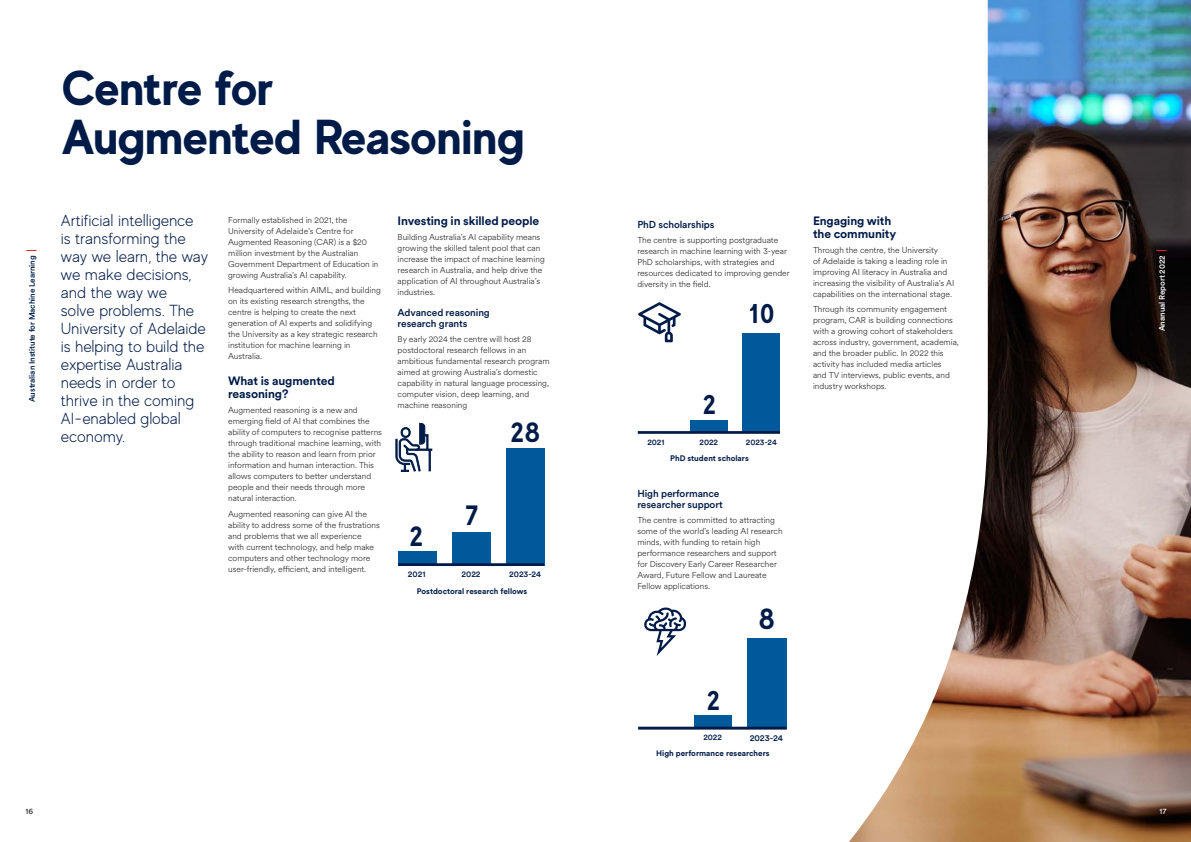
<style>
.page{position:relative;width:1191px;height:842px;background:#fff}
.page>*{position:absolute;margin:0;border:0;box-sizing:border-box;transform-origin:0 0}
.UoA_head_1{font:700 49px/49px "MADE Evolve Sans";color:#001b48}
.UoA_infographic_text{font:700 29.2px "MADE Evolve Sans";color:#001b48}
.UoA_infographic_text-2{font:700 27.9px "MADE Evolve Sans";color:#001b48}
.UoA_infographic_text-3{font:700 27.2px "MADE Evolve Sans";color:#001b48}
.UoA_body{font:300 16px/18px "MADE Evolve Sans";letter-spacing:-.01em;color:#001b48}
.UoA_head_2{font:700 12px/13px "Circular XX";letter-spacing:-.01em;color:#001b48}
.UoA_body-2{font:700 12px/13px "Circular XX";letter-spacing:-.01em;color:#001b48}
.UoA_head_3{font:500 10px/11px "Circular XX";letter-spacing:-.01em;color:#001b48}
.UoA_infographic_text-4{font:500 8.7px "Circular XX";letter-spacing:-.01em;color:#001b48}
.UoA_body-3{font:300 8.5px/11px "Circular XX";color:#231f20}
.UoA_infographic_text-5{font:500 8.4px "Circular XX";letter-spacing:-.01em;color:#001b48}
.UoA_infographic_text-6{font:500 8.2px "Circular XX";letter-spacing:-.01em;color:#001b48}
.UoA_enquiries{font:700 8px "Circular XX";color:#001b48}
.UoA_head_4{font:500 8px "Circular XX";letter-spacing:-.01em;color:#001b48}
.UoA_head_4-2{font:500 8px "Circular XX";letter-spacing:-.01em;color:#fff}
.UoA_footer{font:8px "Circular XX";color:#231f20}
.UoA_footer-2{font:8px "Circular XX";color:#fff}
</style>
<div class="page">
<img style="left:987px;top:0;width:204px;height:842px">
<svg style="left:398px;top:333px;width:589px;height:509px"></svg>
<div style="left:691px;top:420px;width:37px;height:12px;background:#00599b"></div>
<div style="left:743px;top:333px;width:37px;height:100px;background:#00599b"></div>
<hr style="left:638px;top:431px;width:142px;height:3px;background:#001b48">
<svg style="left:638px;top:302px;width:43px;height:40px"></svg>
<div style="left:398px;top:552px;width:38px;height:13px;background:#00599b"></div>
<div style="left:452px;top:532px;width:39px;height:33px;background:#00599b"></div>
<div style="left:506px;top:448px;width:38px;height:117px;background:#00599b"></div>
<hr style="left:398px;top:563px;width:146px;height:3px;background:#001b48">
<svg style="left:395px;top:423px;width:37px;height:49px"></svg>
<div style="left:694px;top:715px;width:38px;height:13px;background:#00599b"></div>
<div style="left:747px;top:639px;width:40px;height:90px;background:#00599b"></div>
<hr style="left:638px;top:727px;width:148px;height:3px;background:#001b48">
<svg style="left:644px;top:607px;width:42px;height:49px"></svg>
<p class="UoA_head_1" style="left:62px;top:62px;width:464px">Centre for<br>Augmented Reasoning</p>
<p class="UoA_body" style="left:61px;top:211px;width:149px">Artificial intelligence<br>is transforming the way we learn, the way we make decisions, and the way we<br>solve problems. The<br>University of Adelaide is helping to build the expertise Australia needs in order to thrive in the coming<br>AI-enabled global economy.</p>
<p class="UoA_body-3" style="left:228px;top:214px;width:152px">Formally established in 2021, the University of Adelaide’s Centre for Augmented Reasoning (CAR) is a $20 million investment by the Australian Government Department of Education in growing Australia’s AI capability.</p>
<p class="UoA_head_2" style="left:398px;top:213px;width:143px">Investing in skilled people</p>
<p class="UoA_body-3" style="left:398px;top:231px;width:149px">Building Australia’s AI capability means growing the skilled talent pool that can increase the impact of machine learning research in Australia, and help drive the application of AI throughout Australia’s industries.</p>
<p class="UoA_head_3" style="left:398px;top:306px;width:94px">Advanced reasoning research grants</p>
<p class="UoA_body-3" style="left:398px;top:333px;width:153px">By early 2024 the centre will host 28 postdoctoral research fellows in an ambitious fundamental research program aimed at growing Australia’s domestic capability in natural language processing, computer vision, deep learning, and machine reasoning</p>
<p class="UoA_body-2" style="left:813px;top:213px;width:85px">Engaging with the community</p>
<p class="UoA_body-3" style="left:813px;top:244px;width:143px">Through the centre, the University<br>of Adelaide is taking a leading role in improving AI literacy in Australia and increasing the visibility of Australia’s AI capabilities on the international stage.</p>
<p class="UoA_body-3" style="left:813px;top:303px;width:147px">Through its community engagement program, CAR is building connections with a growing cohort of stakeholders across industry, government, academia, and the broader public. In 2022 this activity has included media articles<br>and TV interviews, public events, and industry workshops.</p>
<p class="UoA_head_3" style="left:637px;top:218px;width:79px">PhD scholarships</p>
<p class="UoA_body-3" style="left:637px;top:234px;width:154px">The centre is supporting postgraduate research in machine learning with 3-year PhD scholarships, with strategies and resources dedicated to improving gender diversity in the field.</p>
<p class="UoA_head_4" style="left:27px;top:402px;width:148px;rotate:-90deg">Australian Institute for Machine Learning</p>
<p class="UoA_head_4-2" style="left:1156px;top:331px;width:77px;rotate:-90deg">Ananual Report 2022</p>
<p class="UoA_body-3" style="left:228px;top:284px;width:154px">Headquartered within AIML, and building on its existing research strengths, the centre is helping to create the next generation of AI experts and solidifying the University as a key strategic research institution for machine learning in Australia.</p>
<p class="UoA_head_2" style="left:228px;top:374px;width:108px">What is augmented reasoning?</p>
<p class="UoA_body-3" style="left:228px;top:404px;width:155px">Augmented reasoning is a new and emerging field of AI that combines the ability of computers to recognise patterns through traditional machine learning, with the ability to reason and learn from prior information and human interaction. This allows computers to better understand people and their needs through more natural interaction.</p>
<p class="UoA_body-3" style="left:228px;top:508px;width:153px">Augmented reasoning can give AI the ability to address some of the frustrations and problems that we all experience<br>with current technology, and help make computers and other technology more user-friendly, efficient, and intelligent.</p>
<p class="UoA_infographic_text-3" style="left:749px;top:296px;width:27px">10</p>
<p class="UoA_infographic_text-3" style="left:703px;top:387px;width:15px">2</p>
<p class="UoA_infographic_text-2" style="left:510px;top:414px;width:32px">28</p>
<p class="UoA_infographic_text-6" style="left:647px;top:436px;width:18px">2021</p>
<p class="UoA_infographic_text-6" style="left:746px;top:436px;width:33px">2023-24</p>
<p class="UoA_infographic_text-6" style="left:699px;top:436px;width:20px">2022</p>
<p class="UoA_enquiries" style="left:670px;top:453px;width:80px">PhD student scholars</p>
<p class="UoA_head_3" style="left:637px;top:487px;width:87px">High performance researcher support</p>
<p class="UoA_body-3" style="left:637px;top:514px;width:147px">The centre is committed to attracting some of the world’s leading AI research minds, with funding to retain high performance researchers and support for Discovery Early Career Researcher Award, Future Fellow and Laureate Fellow applications.</p>
<p class="UoA_infographic_text-2" style="left:465px;top:498px;width:15px">7</p>
<p class="UoA_infographic_text-2" style="left:409px;top:518px;width:16px">2</p>
<p class="UoA_infographic_text-5" style="left:408px;top:568px;width:19px">2021</p>
<p class="UoA_infographic_text-5" style="left:461px;top:568px;width:21px">2022</p>
<p class="UoA_infographic_text-5" style="left:509px;top:568px;width:33px">2023-24</p>
<p class="UoA_enquiries" style="left:417px;top:585px;width:112px">Postdoctoral research fellows</p>
<p class="UoA_infographic_text-3" style="left:706px;top:683px;width:15px">2</p>
<p class="UoA_infographic_text-6" style="left:703px;top:732px;width:20px">2022</p>
<p class="UoA_infographic_text" style="left:758px;top:601px;width:18px">8</p>
<p class="UoA_infographic_text-4" style="left:749px;top:732px;width:35px">2023-24</p>
<p class="UoA_footer" style="left:26px;top:806px;width:9px">16</p>
<p class="UoA_enquiries" style="left:656px;top:748px;width:115px">High performance researchers</p>
<p class="UoA_footer-2" style="left:1159px;top:806px;width:9px">17</p>
</div>
